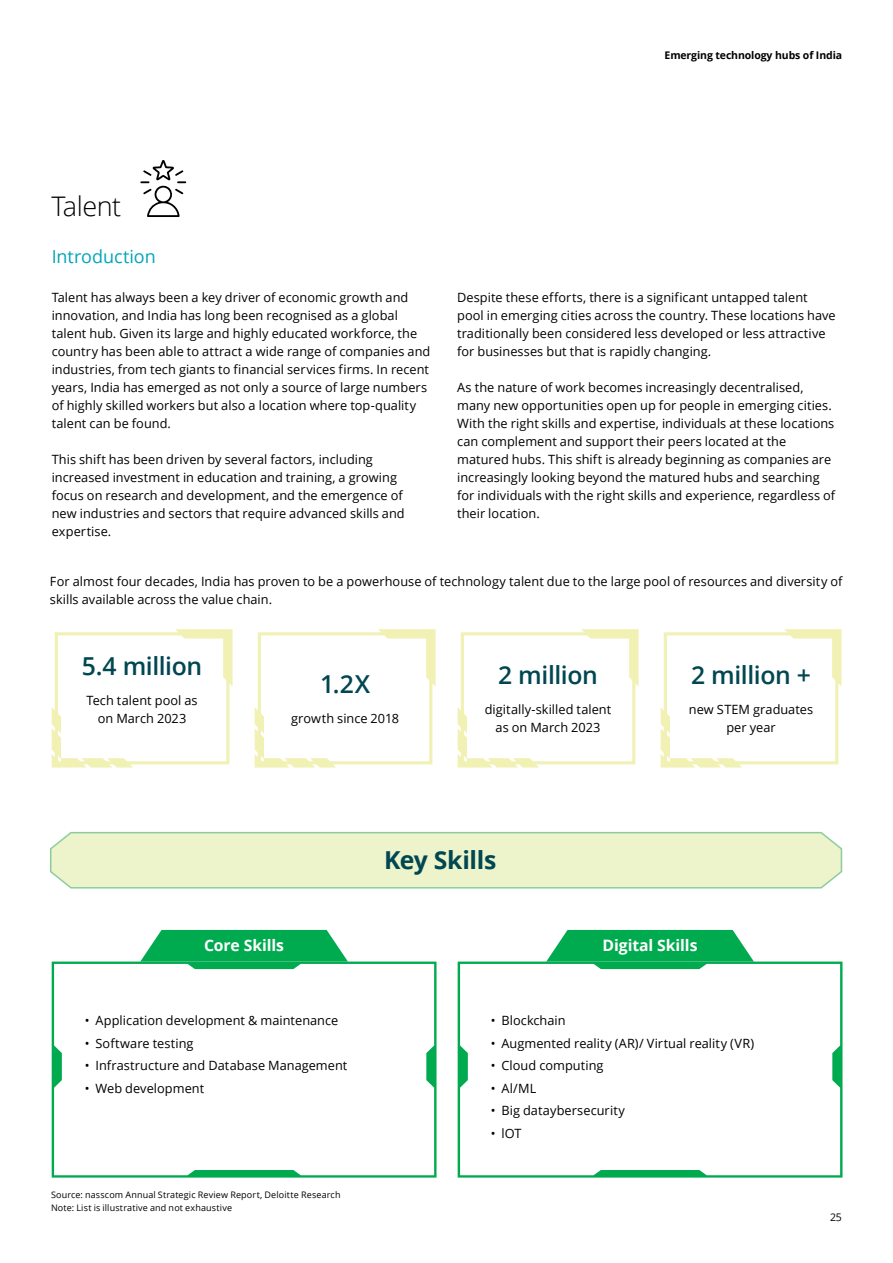
<style>
.page{position:relative;width:893px;height:1263px;background:#fff}
.page>*{position:absolute;margin:0;border:0;box-sizing:border-box;transform-origin:0 0}
.t1{font:300 27px "Open Sans";letter-spacing:-.02em;color:#000}
.t2{font:600 24.75px "Open Sans";letter-spacing:-.02em;color:#004751}
.t3{font:700 24.75px "Open Sans";letter-spacing:-.02em;color:#004751}
.t4{font:18px "Open Sans";letter-spacing:-.005em;color:#00a5b8}
.t5{font:700 15.75px "Open Sans";letter-spacing:-.005em;color:#fff}
.t6{font:12.75px/18px "Open Sans";letter-spacing:.005em;color:#000}
.t7{font:700 10.5px "Open Sans";letter-spacing:-.01em;color:#000}
.t8{font:10.5px "Open Sans";color:#000}
.t9{font:9px/12.9px "Open Sans";letter-spacing:.015em;color:#000}
</style>
<div class="page">
<svg style="left:50px;top:831px;width:793px;height:58px;background:#e8f1ca"></svg>
<svg style="left:52px;top:961px;width:385px;height:216px"></svg>
<svg style="left:458px;top:961px;width:384px;height:216px"></svg>
<svg style="left:140px;top:930px;width:208px;height:31px;background:#1ab261"></svg>
<svg style="left:546px;top:930px;width:208px;height:31px;background:#1ab261"></svg>
<svg style="left:140px;top:160px;width:46px;height:57px"></svg>
<svg style="left:52px;top:629px;width:181px;height:138px"></svg>
<svg style="left:255px;top:629px;width:180px;height:138px"></svg>
<svg style="left:458px;top:629px;width:180px;height:138px"></svg>
<svg style="left:661px;top:629px;width:180px;height:138px"></svg>
<p class="t7" style="left:664px;top:48px;width:179px">Emerging technology hubs of India</p>
<h1 class="t1" style="left:51px;top:187px;width:71px">Talent</h1>
<h3 class="t4" style="left:52px;top:244px;width:106px">Introduction</h3>
<p class="t6" style="left:52px;top:288px;width:380px">Talent has always been a key driver of economic growth and innovation, and India has long been recognised as a global talent hub. Given its large and highly educated workforce, the country has been able to attract a wide range of companies and industries, from tech giants to financial services firms. In recent years, India has emerged as not only a source of large numbers of highly skilled workers but also a location where top-quality talent can be found.</p>
<p class="t6" style="left:52px;top:450px;width:355px">This shift has been driven by several factors, including increased investment in education and training, a growing focus on research and development, and the emergence of new industries and sectors that require advanced skills and expertise.</p>
<p class="t6" style="left:457px;top:288px;width:380px">Despite these efforts, there is a significant untapped talent pool in emerging cities across the country. These locations have traditionally been considered less developed or less attractive for businesses but that is rapidly changing.</p>
<p class="t6" style="left:457px;top:378px;width:380px">As the nature of work becomes increasingly decentralised, many new opportunities open up for people in emerging cities.<br>With the right skills and expertise, individuals at these locations can complement and support their peers located at the matured hubs. This shift is already beginning as companies are increasingly looking beyond the matured hubs and searching for individuals with the right skills and experience, regardless of their location.</p>
<p class="t6" style="left:50px;top:572px;width:794px">For almost four decades, India has proven to be a powerhouse of technology talent due to the large pool of resources and diversity of skills available across the value chain.</p>
<h2 class="t2" style="left:82px;top:649px;width:122px">5.4 million</h2>
<p class="t6" style="left:86px;top:691px;width:113px;text-align:center">Tech talent pool as on March 2023</p>
<h2 class="t2" style="left:320px;top:667px;width:52px">1.2X</h2>
<p class="t6" style="left:291px;top:709px;width:109px">growth since 2018</p>
<h2 class="t2" style="left:498px;top:658px;width:101px">2 million</h2>
<p class="t6" style="left:485px;top:700px;width:128px;text-align:center">digitally-skilled talent as on March 2023</p>
<h2 class="t3" style="left:384px;top:843px;width:114px">Key Skills</h2>
<h2 class="t2" style="left:691px;top:658px;width:121px">2 million +</h2>
<p class="t6" style="left:689px;top:700px;width:126px;text-align:center">new STEM graduates per year</p>
<p class="t5" style="left:204px;top:934px;width:81px">Core Skills</p>
<p class="t5" style="left:603px;top:934px;width:96px">Digital Skills</p>
<p class="t6" style="left:85px;top:1011px;width:255px">• Application development &amp; maintenance</p>
<p class="t6" style="left:85px;top:1034px;width:110px">• Software testing</p>
<p class="t6" style="left:85px;top:1056px;width:264px">• Infrastructure and Database Management</p>
<p class="t6" style="left:85px;top:1079px;width:121px">• Web development</p>
<p class="t9" style="left:51px;top:1188px;width:291px">Source: nasscom Annual Strategic Review Report, Deloitte Research<br>Note: List is illustrative and not exhaustive</p>
<p class="t6" style="left:491px;top:1011px;width:76px">• Blockchain</p>
<p class="t6" style="left:491px;top:1034px;width:265px">• Augmented reality (AR)/ Virtual reality (VR)</p>
<p class="t6" style="left:491px;top:1056px;width:114px">• Cloud computing</p>
<p class="t6" style="left:491px;top:1079px;width:47px">• Al/ML</p>
<p class="t6" style="left:491px;top:1101px;width:136px">• Big dataybersecurity</p>
<p class="t6" style="left:491px;top:1124px;width:32px">• lOT</p>
<p class="t8" style="left:830px;top:1210px;width:13px">25</p>
</div>
